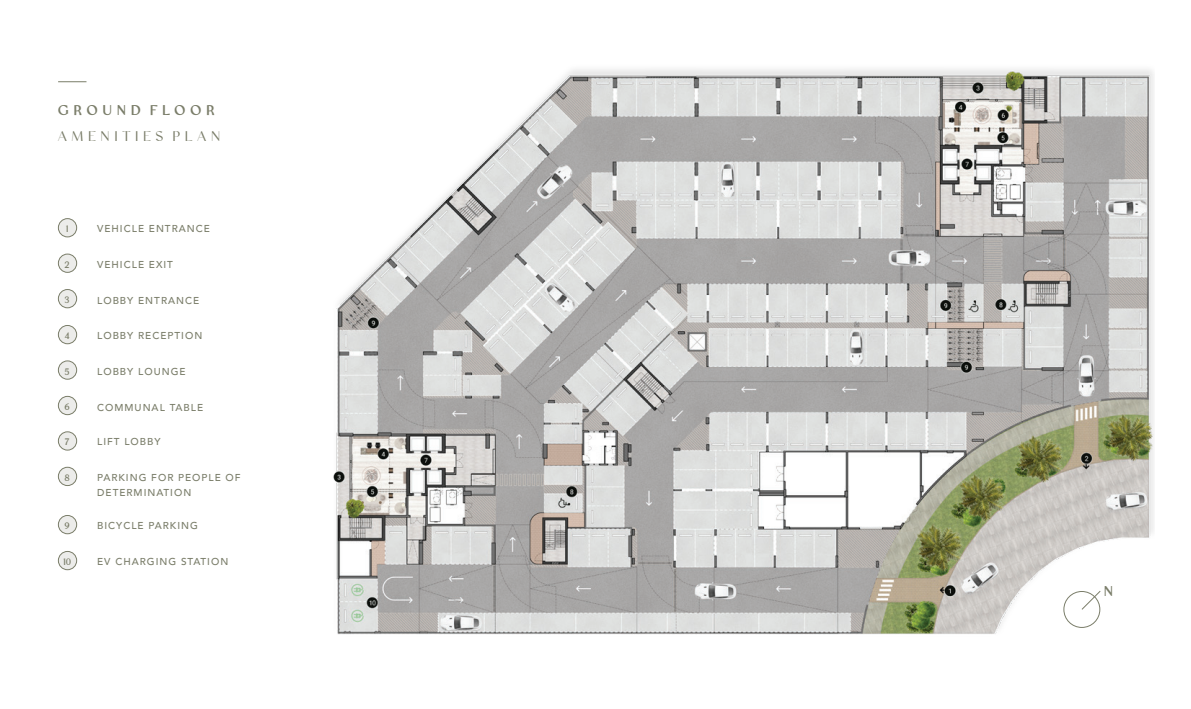
<style>
.page{position:relative;width:1191px;height:709px;background:#fff}
.page>*{position:absolute;margin:0;border:0;box-sizing:border-box;transform-origin:0 0}
.t1{font:15px "Mangiola";letter-spacing:.35em;color:#7a7d69}
.t2{font:800 15px "Mangiola";letter-spacing:.35em;color:#7a7d69}
.t3{font:500 10px/15px "Avenir";letter-spacing:.1em;color:#7a7d69}
.t4{font:800 10px "Mangiola";color:#7a7d69}
</style>
<div class="page">
<img style="left:333px;top:69px;width:821px;height:566px">
<div style="left:58px;top:219px;width:19px;height:18px;background:#ececea;border-radius:50%"></div>
<div style="left:58px;top:218px;width:19px;height:19px;border:1px solid #7a7d69;border-radius:50%"></div>
<div style="left:58px;top:432px;width:19px;height:18px;background:#ececea;border-radius:50%"></div>
<div style="left:58px;top:431px;width:19px;height:19px;border:1px solid #7a7d69;border-radius:50%"></div>
<div style="left:58px;top:325px;width:19px;height:19px;background:#ececea;border-radius:50%"></div>
<div style="left:58px;top:325px;width:19px;height:19px;border:1px solid #7a7d69;border-radius:50%"></div>
<div style="left:58px;top:515px;width:19px;height:19px;background:#ececea;border-radius:50%"></div>
<div style="left:58px;top:515px;width:19px;height:19px;border:1px solid #7a7d69;border-radius:50%"></div>
<div style="left:58px;top:254px;width:19px;height:18px;background:#ececea;border-radius:50%"></div>
<div style="left:58px;top:254px;width:19px;height:18px;border:1px solid #7a7d69;border-radius:50%"></div>
<div style="left:58px;top:467px;width:19px;height:18px;background:#ececea;border-radius:50%"></div>
<div style="left:58px;top:467px;width:19px;height:19px;border:1px solid #7a7d69;border-radius:50%"></div>
<div style="left:58px;top:361px;width:19px;height:18px;background:#ececea;border-radius:50%"></div>
<div style="left:58px;top:361px;width:19px;height:18px;border:1px solid #7a7d69;border-radius:50%"></div>
<div style="left:58px;top:551px;width:19px;height:18px;background:#ececea;border-radius:50%"></div>
<div style="left:58px;top:551px;width:19px;height:19px;border:1px solid #7a7d69;border-radius:50%"></div>
<div style="left:58px;top:289px;width:19px;height:19px;background:#ececea;border-radius:50%"></div>
<div style="left:58px;top:289px;width:19px;height:19px;border:1px solid #7a7d69;border-radius:50%"></div>
<div style="left:58px;top:396px;width:19px;height:18px;background:#ececea;border-radius:50%"></div>
<div style="left:58px;top:396px;width:19px;height:19px;border:1px solid #7a7d69;border-radius:50%"></div>
<div style="left:1063px;top:591px;width:37px;height:37px;border:1px solid #7a7d69;border-radius:50%"></div>
<svg style="left:1080px;top:589px;width:21px;height:22px"></svg>
<svg style="left:58px;top:81px;width:28px;height:1px"></svg>
<h1 class="t2" style="left:58px;top:103px;width:158px">GROUND FLOOR</h1>
<h1 class="t1" style="left:58px;top:128px;width:163px">AMENITIES PLAN</h1>
<p class="t4" style="left:66px;top:224px;width:4px">1</p>
<p class="t3" style="left:97px;top:220px;width:114px">VEHICLE ENTRANCE</p>
<p class="t4" style="left:65px;top:259px;width:7px">2</p>
<p class="t3" style="left:97px;top:256px;width:77px">VEHICLE EXIT</p>
<p class="t4" style="left:65px;top:295px;width:6px">3</p>
<p class="t3" style="left:97px;top:293px;width:104px">LOBBY ENTRANCE</p>
<p class="t4" style="left:65px;top:331px;width:6px">4</p>
<p class="t3" style="left:97px;top:327px;width:107px">LOBBY RECEPTION</p>
<p class="t4" style="left:65px;top:366px;width:7px">5</p>
<p class="t3" style="left:97px;top:363px;width:90px">LOBBY LOUNGE</p>
<p class="t4" style="left:64px;top:401px;width:7px">6</p>
<p class="t3" style="left:97px;top:399px;width:107px">COMMUNAL TABLE</p>
<p class="t4" style="left:65px;top:437px;width:6px">7</p>
<p class="t3" style="left:97px;top:433px;width:65px">LIFT LOBBY</p>
<p class="t4" style="left:64px;top:472px;width:7px">8</p>
<p class="t3" style="left:97px;top:469px;width:145px">PARKING FOR PEOPLE OF<br>DETERMINATION</p>
<p class="t4" style="left:64px;top:520px;width:7px">9</p>
<p class="t3" style="left:97px;top:517px;width:102px">BICYCLE PARKING</p>
<p class="t4" style="left:63px;top:556px;width:10px">10</p>
<p class="t3" style="left:97px;top:554px;width:133px">EV CHARGING STATION</p>
<h1 class="t2" style="left:1104px;top:583px;width:10px">N</h1>
</div>
